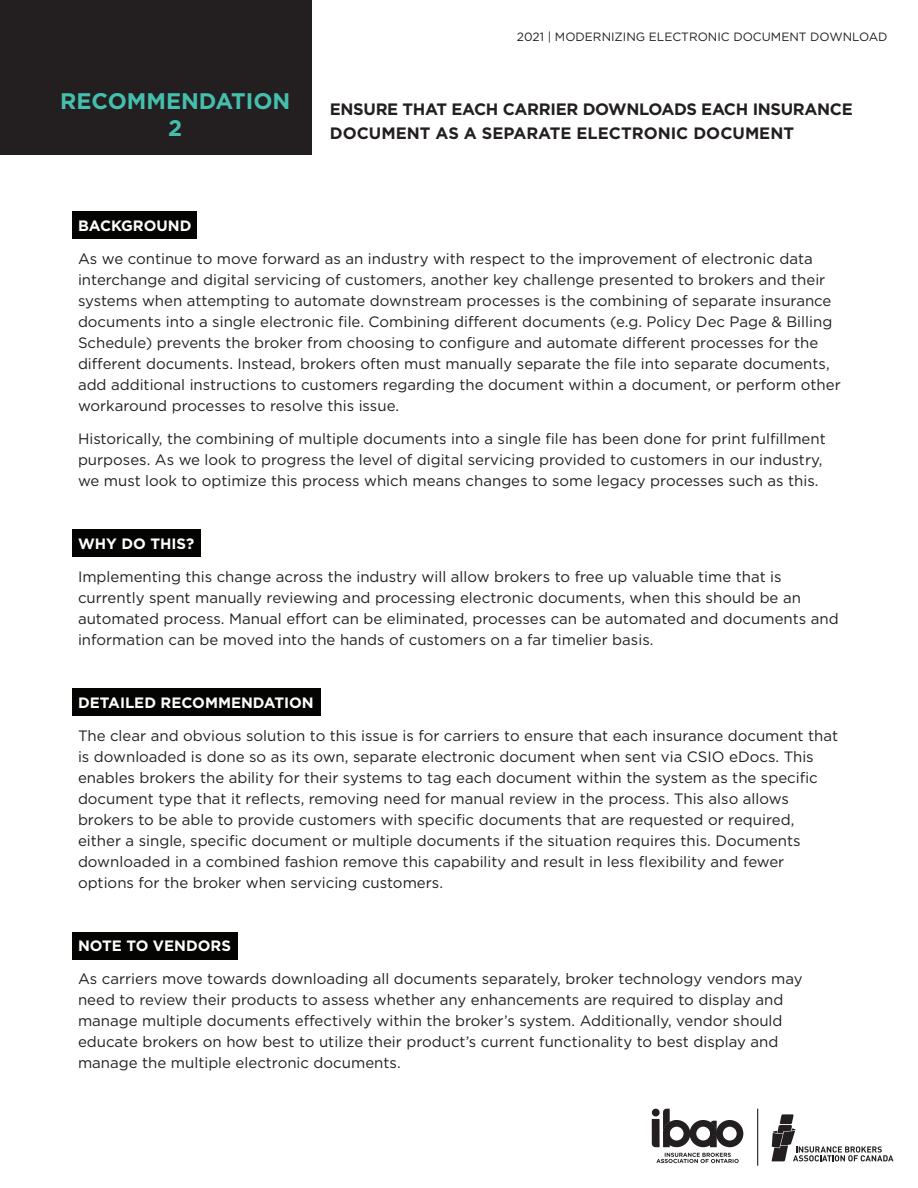
<style>
.page{position:relative;width:918px;height:1188px;background:#fff}
.page>*{position:absolute;margin:0;border:0;box-sizing:border-box;transform-origin:0 0}
.t1{font:700 22.5px/27px "Gotham";color:#45bfad;text-align:center}
.t2{font:700 16.5px/24px "Gotham";letter-spacing:-.02em;color:#231f20}
.t3{font:15px/21px "Gotham";color:#231f20}
.t4{font:700 15px "Gotham";color:#fff}
.t5{font:12px "Gotham";color:#231f20}
</style>
<div class="page">
<div style="left:72px;top:212px;width:125px;height:27px;background:#040503"></div>
<div style="left:72px;top:529px;width:129px;height:28px;background:#040503"></div>
<div style="left:72px;top:688px;width:249px;height:28px;background:#040503"></div>
<div style="left:72px;top:932px;width:166px;height:28px;background:#040503"></div>
<svg style="left:652px;top:1109px;width:91px;height:38px"></svg>
<div style="left:652px;top:1109px;width:8px;height:7px;background:#231f20;border-radius:50%"></div>
<svg style="left:657px;top:1153px;width:82px;height:10px"></svg>
<hr style="left:757px;top:1109px;width:1px;height:57px;background:#231f20">
<svg style="left:772px;top:1114px;width:121px;height:47px"></svg>
<div style="left:0;top:0;width:312px;height:154px;background:#231f20"></div>
<h1 class="t1" style="left:60px;top:88px;width:232px">RECOMMENDATION<br>2</h1>
<p class="t5" style="left:517px;top:29px;width:372px">2021 | MODERNIZING ELECTRONIC DOCUMENT DOWNLOAD</p>
<p class="t2" style="left:330px;top:97px;width:525px">ENSURE THAT EACH CARRIER DOWNLOADS EACH INSURANCE<br>DOCUMENT AS A SEPARATE ELECTRONIC DOCUMENT</p>
<p class="t4" style="left:78px;top:216px;width:115px">BACKGROUND</p>
<p class="t3" style="left:78px;top:248px;width:764px">As we continue to move forward as an industry with respect to the improvement of electronic data interchange and digital servicing of customers, another key challenge presented to brokers and their systems when attempting to automate downstream processes is the combining of separate insurance documents into a single electronic file. Combining different documents (e.g. Policy Dec Page &amp; Billing Schedule) prevents the broker from choosing to configure and automate different processes for the different documents. Instead, brokers often must manually separate the file into separate documents, add additional instructions to customers regarding the document within a document, or perform other workaround processes to resolve this issue.</p>
<p class="t3" style="left:78px;top:428px;width:749px">Historically, the combining of multiple documents into a single file has been done for print fulfillment purposes. As we look to progress the level of digital servicing provided to customers in our industry, we must look to optimize this process which means changes to some legacy processes such as this.</p>
<p class="t4" style="left:78px;top:534px;width:118px">WHY DO THIS?</p>
<p class="t3" style="left:78px;top:566px;width:762px">Implementing this change across the industry will allow brokers to free up valuable time that is currently spent manually reviewing and processing electronic documents, when this should be an automated process. Manual effort can be eliminated, processes can be automated and documents and information can be moved into the hands of customers on a far timelier basis.</p>
<p class="t4" style="left:78px;top:693px;width:237px">DETAILED RECOMMENDATION</p>
<p class="t3" style="left:78px;top:725px;width:762px">The clear and obvious solution to this issue is for carriers to ensure that each insurance document that is downloaded is done so as its own, separate electronic document when sent via CSIO eDocs. This enables brokers the ability for their systems to tag each document within the system as the specific document type that it reflects, removing need for manual review in the process. This also allows brokers to be able to provide customers with specific documents that are requested or required, either a single, specific document or multiple documents if the situation requires this. Documents downloaded in a combined fashion remove this capability and result in less flexibility and fewer options for the broker when servicing customers.</p>
<p class="t4" style="left:78px;top:936px;width:155px">NOTE TO VENDORS</p>
<p class="t3" style="left:78px;top:968px;width:726px">As carriers move towards downloading all documents separately, broker technology vendors may need to review their products to assess whether any enhancements are required to display and manage multiple documents effectively within the broker’s system. Additionally, vendor should educate brokers on how best to utilize their product’s current functionality to best display and manage the multiple electronic documents.</p>
</div>
